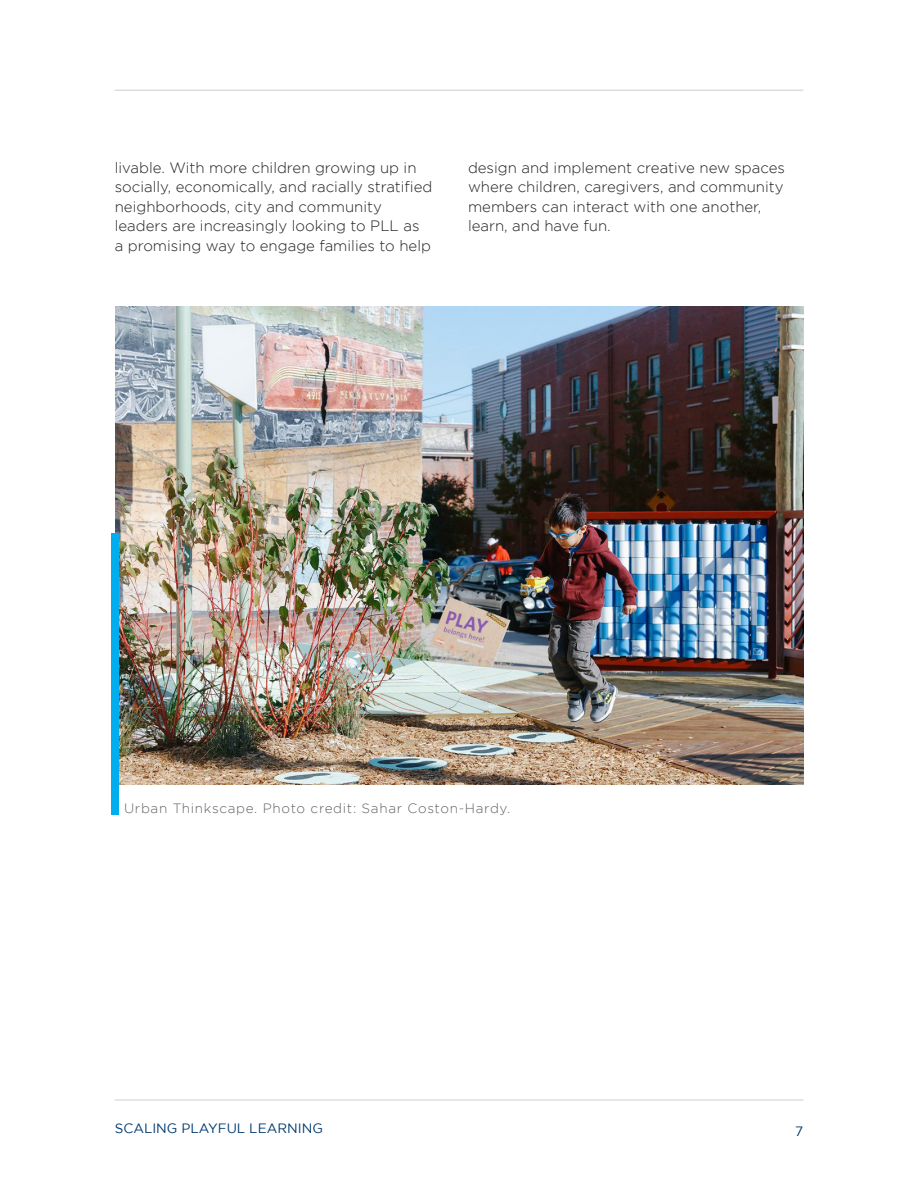
<style>
.page{position:relative;width:918px;height:1188px;background:#fff}
.page>*{position:absolute;margin:0;border:0;box-sizing:border-box;transform-origin:0 0}
.Normal_wrd_2{font:300 15px/19.5px "Gotham";color:#231f20}
.t1{font:300 13.5px "Gotham";letter-spacing:.05em;color:#636366}
.t2{font:13.5px "Gotham";color:#003b70}
</style>
<div class="page">
<hr style="left:115px;top:1099px;width:688px;height:2px;background:#d1d2d4">
<hr style="left:115px;top:90px;width:688px;height:1px;background:#d1d2d4">
<img style="left:115px;top:306px;width:689px;height:479px">
<div style="left:111px;top:533px;width:8px;height:282px;background:#00aeef"></div>
<p class="Normal_wrd_2" style="left:115px;top:158px;width:319px">livable. With more children growing up in socially, economically, and racially stratified neighborhoods, city and community leaders are increasingly looking to PLL as<br>a promising way to engage families to help</p>
<p class="Normal_wrd_2" style="left:468px;top:158px;width:319px">design and implement creative new spaces where children, caregivers, and community members can interact with one another, learn, and have fun.</p>
<p class="t1" style="left:124px;top:801px;width:388px">Urban Thinkscape. Photo credit: Sahar Coston-Hardy.</p>
<p class="t2" style="left:115px;top:1121px;width:210px">SCALING PLAYFUL LEARNING</p>
<p class="t2" style="left:795px;top:1124px;width:10px">7</p>
</div>
